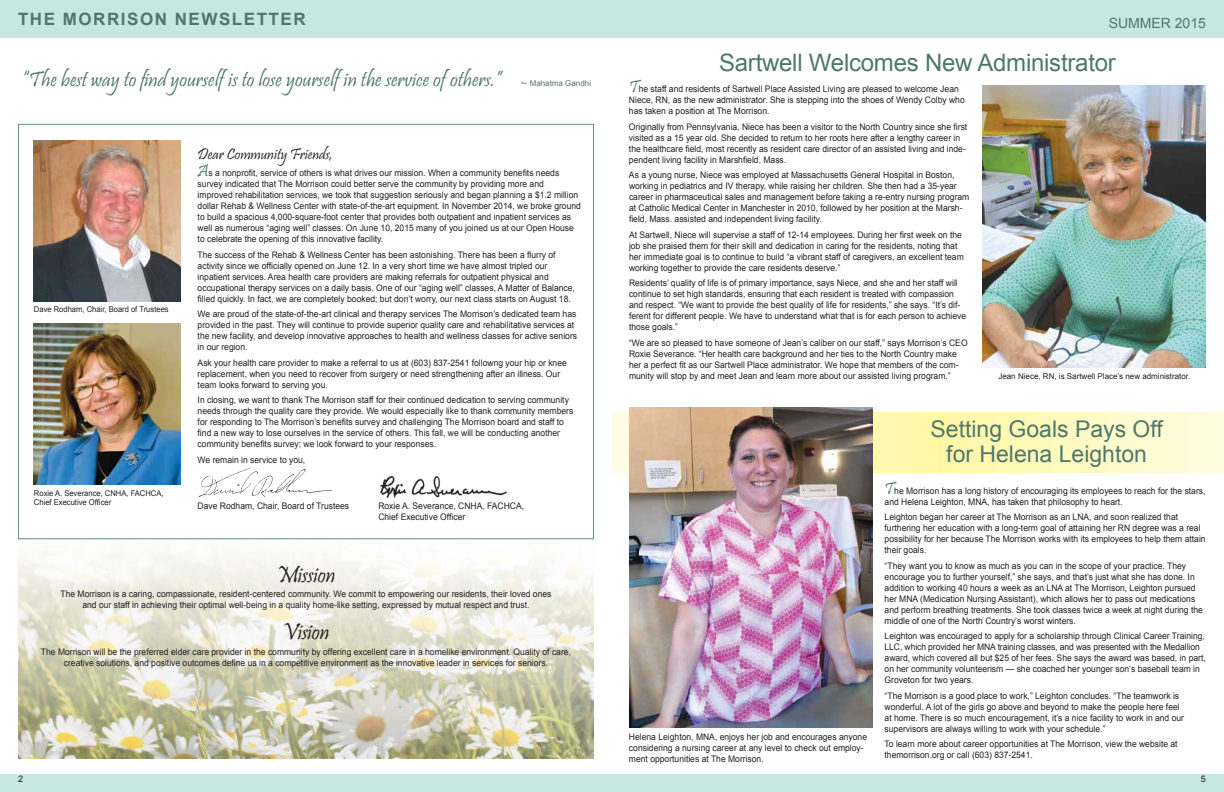
<style>
.page{position:relative;width:1224px;height:792px;background:#fff}
.page>*{position:absolute;margin:0;border:0;box-sizing:border-box;transform-origin:0 0}
.t1{font:24px "Arial";letter-spacing:-.01em;color:#4f786b}
.t2{font:24px "Pristina Plain";color:#231f20;scale:.95 1}
.t3{font:23px/25px "Arial";color:#4f786b;text-align:center}
.t4{font:22px "Pristina Plain";color:#4f786b}
.t5{font:700 17px "Arial";letter-spacing:.09em;color:#4f786b}
.t6{font:16px "Pristina Plain";color:#231f20}
.t7{font:14px "Arial";color:#4f786b}
.t8{font:9px/11px "Arial";color:#231f20;scale:.95 1}
.t9{font:9px "Arial";color:#231f20}
.t10{font:8px/9px "Arial";color:#231f20;scale:.95 1}
.t11{font:8px "Arial";color:#231f20}
.s1{font-size:16px}
.s2{font-family:"Arial";font-size:8px}
.s3{font-family:"Pristina Plain";font-size:18px;color:#4f786b}
</style>
<div class="page">
<img style="left:18px;top:539px;width:576px;height:219px">
<div style="left:0;top:0;width:1224px;height:37px;background:#c7e7e1"></div>
<div style="left:0;top:774px;width:613px;height:18px;background:#c7e7e1"></div>
<div style="left:612px;top:774px;width:612px;height:18px;background:#c7e7e1"></div>
<img style="left:380px;top:475px;width:128px;height:23px">
<img style="left:198px;top:467px;width:134px;height:30px">
<svg style="left:612px;top:412px;width:612px;height:60px;background:#fff9c0"></svg>
<img style="left:983px;top:85px;width:223px;height:282px">
<img style="left:629px;top:407px;width:244px;height:320px">
<img style="left:34px;top:141px;width:146px;height:161px">
<img style="left:34px;top:324px;width:146px;height:160px">
<h3 class="t5" style="left:18px;top:8px;width:289px">THE MORRISON NEWSLETTER</h3>
<h3 class="t4" style="left:22px;top:66px;width:571px">“The best way to find yourself is to lose yourself in the service of others.” <span class="s1">–</span> <span class="s2">Mahatma Gandhi</span></h3>
<p class="t10" style="left:34px;top:304px;width:143px">Dave Rodham, Chair, Board of Trustees</p>
<p class="t10" style="left:34px;top:489px;width:138px">Roxie A. Severance, CNHA, FACHCA,<br>Chief Executive Officer</p>
<h3 class="t6" style="left:198px;top:144px;width:137px">Dear Community Friends,</h3>
<p class="t8" style="left:198px;top:168px;width:405px"><span class="s3">A</span>s a nonprofit, service of others is what drives our mission. When a community benefits needs survey indicated that The Morrison could better serve the community by providing more and improved rehabilitation services, we took that suggestion seriously and began planning a $1.2 million dollar Rehab &amp; Wellness Center with state-of-the-art equipment. In November 2014, we broke ground to build a spacious 4,000-square-foot center that provides both outpatient and inpatient services as well as numerous “aging well” classes. On June 10, 2015 many of you joined us at our Open House to celebrate the opening of this innovative facility.</p>
<p class="t8" style="left:198px;top:249px;width:399px">The success of the Rehab &amp; Wellness Center has been astonishing. There has been a flurry of activity since we officially opened on June 12. In a very short time we have almost tripled our inpatient services. Area health care providers are making referrals for outpatient physical and occupational therapy services on a daily basis. One of our “aging well” classes, A Matter of Balance, filled quickly. In fact, we are completely booked; but don’t worry, our next class starts on August 18.</p>
<p class="t8" style="left:198px;top:309px;width:401px">We are proud of the state-of-the-art clinical and therapy services The Morrison’s dedicated team has provided in the past. They will continue to provide superior quality care and rehabilitative services at the new facility, and develop innovative approaches to health and wellness classes for active seniors in our region.</p>
<p class="t8" style="left:198px;top:357px;width:390px">Ask your health care provider to make a referral to us at (603) 837-2541 followng your hip or knee replacement, when you need to recover from surgery or need strengthening after an illness. Our team looks forward to serving you.</p>
<p class="t8" style="left:198px;top:395px;width:397px">In closing, we want to thank The Morrison staff for their continued dedication to serving community needs through the quality care they provide. We would especially like to thank community members for responding to The Morrison’s benefits survey and challenging The Morrison board and staff to find a new way to lose ourselves in the service of others. This fall, we will be conducting another community benefits survey; we look forward to your responses.</p>
<p class="t8" style="left:198px;top:454px;width:115px">We remain in service to you,</p>
<p class="t8" style="left:198px;top:501px;width:161px">Dave Rodham, Chair, Board of Trustees</p>
<p class="t8" style="left:378px;top:500px;width:155px">Roxie A. Severance, CNHA, FACHCA,<br>Chief Executive Officer</p>
<h1 class="t2" style="left:277px;top:560px;width:63px">Mission</h1>
<p class="t8" style="left:60px;top:589px;width:518px;text-align:center">The Morrison is a caring, compassionate, resident-centered community. We commit to empowering our residents, their loved ones and our staff in achieving their optimal well-being in a quality home-like setting, expressed by mutual respect and trust.</p>
<h1 class="t2" style="left:283px;top:617px;width:51px">Vision</h1>
<p class="t8" style="left:41px;top:646px;width:560px;text-align:center">The Morrison will be the preferred elder care provider in the community by offering excellent care in a homelike environment. Quality of care, creative solutions, and positive outcomes define us in a competitive environment as the innovative leader in services for seniors.</p>
<p class="t9" style="left:18px;top:772px;width:7px">2</p>
<h3 class="t7" style="left:1109px;top:14px;width:99px">SUMMER 2015</h3>
<h1 class="t1" style="left:719px;top:47px;width:398px">Sartwell Welcomes New Administrator</h1>
<p class="t8" style="left:629px;top:84px;width:355px"><span class="s3">T</span>he staff and residents of Sartwell Place Assisted Living are pleased to welcome Jean<br>Niece, RN, as the new administrator. She is stepping into the shoes of Wendy Colby who has taken a position at The Morrison.</p>
<p class="t8" style="left:629px;top:121px;width:358px">Originally from Pennsylvania, Niece has been a visitor to the North Country since she first visited as a 15 year old. She decided to return to her roots here after a lengthy career in the healthcare field, most recently as resident care director of an assisted living and inde&shy;pendent living facility in Marshfield, Mass.</p>
<p class="t8" style="left:629px;top:170px;width:360px">As a young nurse, Niece was employed at Massachusetts General Hospital in Boston, working in pediatrics and IV therapy, while raising her children. She then had a 35-year career in pharmaceutical sales and management before taking a re-entry nursing program at Catholic Medical Center in Manchester in 2010, followed by her position at the Marsh&shy;field, Mass. assisted and independent living facility.</p>
<p class="t8" style="left:629px;top:229px;width:354px">At Sartwell, Niece will supervise a staff of 12-14 employees. During her first week on the job she praised them for their skill and dedication in caring for the residents, noting that her immediate goal is to continue to build “a vibrant staff of caregivers, an excellent team working together to provide the care residents deserve.”</p>
<p class="t8" style="left:629px;top:278px;width:356px">Residents’ quality of life is of primary importance, says Niece, and she and her staff will continue to set high standards, ensuring that each resident is treated with compassion and respect. “We want to provide the best quality of life for residents,” she says. “It’s dif&shy;ferent for different people. We have to understand what that is for each person to achieve those goals.”</p>
<p class="t8" style="left:629px;top:337px;width:358px">“We are so pleased to have someone of Jean’s caliber on our staff,” says Morrison’s CEO Roxie Severance. “Her health care background and her ties to the North Country make her a perfect fit as our Sartwell Place administrator. We hope that members of the com&shy;munity will stop by and meet Jean and learn more about our assisted living program.”</p>
<p class="t11" style="left:998px;top:370px;width:193px">Jean Niece, RN, is Sartwell Place’s new administrator.</p>
<p class="t8" style="left:629px;top:731px;width:252px">Helena Leighton, MNA, enjoys her job and encourages anyone considering a nursing career at any level to check out employ&shy;ment opportunities at The Morrison.</p>
<h2 class="t3" style="left:931px;top:417px;width:234px">Setting Goals Pays Off for Helena Leighton</h2>
<p class="t8" style="left:885px;top:485px;width:339px"><span class="s3">T</span>he Morrison has a long history of encouraging its employees to reach for the stars, and Helena Leighton, MNA, has taken that philosophy to heart.</p>
<p class="t8" style="left:885px;top:512px;width:339px">Leighton began her career at The Morrison as an LNA, and soon realized that furthering her education with a long-term goal of attaining her RN degree was a real possibility for her because The Morrison works with its employees to help them attain their goals.</p>
<p class="t8" style="left:885px;top:560px;width:337px">“They want you to know as much as you can in the scope of your practice. They encourage you to further yourself,” she says, and that’s just what she has done. In addition to working 40 hours a week as an LNA at The Morrison, Leighton pursued her MNA (Medication Nursing Assistant), which allows her to pass out medications and perform breathing treatments. She took classes twice a week at night during the middle of one of the North Country’s worst winters.</p>
<p class="t8" style="left:885px;top:631px;width:340px">Leighton was encouraged to apply for a scholarship through Clinical Career Training, LLC, which provided her MNA training classes, and was presented with the Medallion award, which covered all but $25 of her fees. She says the award was based, in part, on her community volunteerism — she coached her younger son’s baseball team in Groveton for two years.</p>
<p class="t8" style="left:885px;top:690px;width:317px">“The Morrison is a good place to work,” Leighton concludes. “The teamwork is wonderful. A lot of the girls go above and beyond to make the people here feel at home. There is so much encouragement, it’s a nice facility to work in and our supervisors are always willing to work with your schedule.”</p>
<p class="t8" style="left:885px;top:739px;width:310px">To learn more about career opportunities at The Morrison, view the website at themorrison.org or call (603) 837-2541.</p>
<p class="t9" style="left:1201px;top:772px;width:7px">5</p>
</div>
